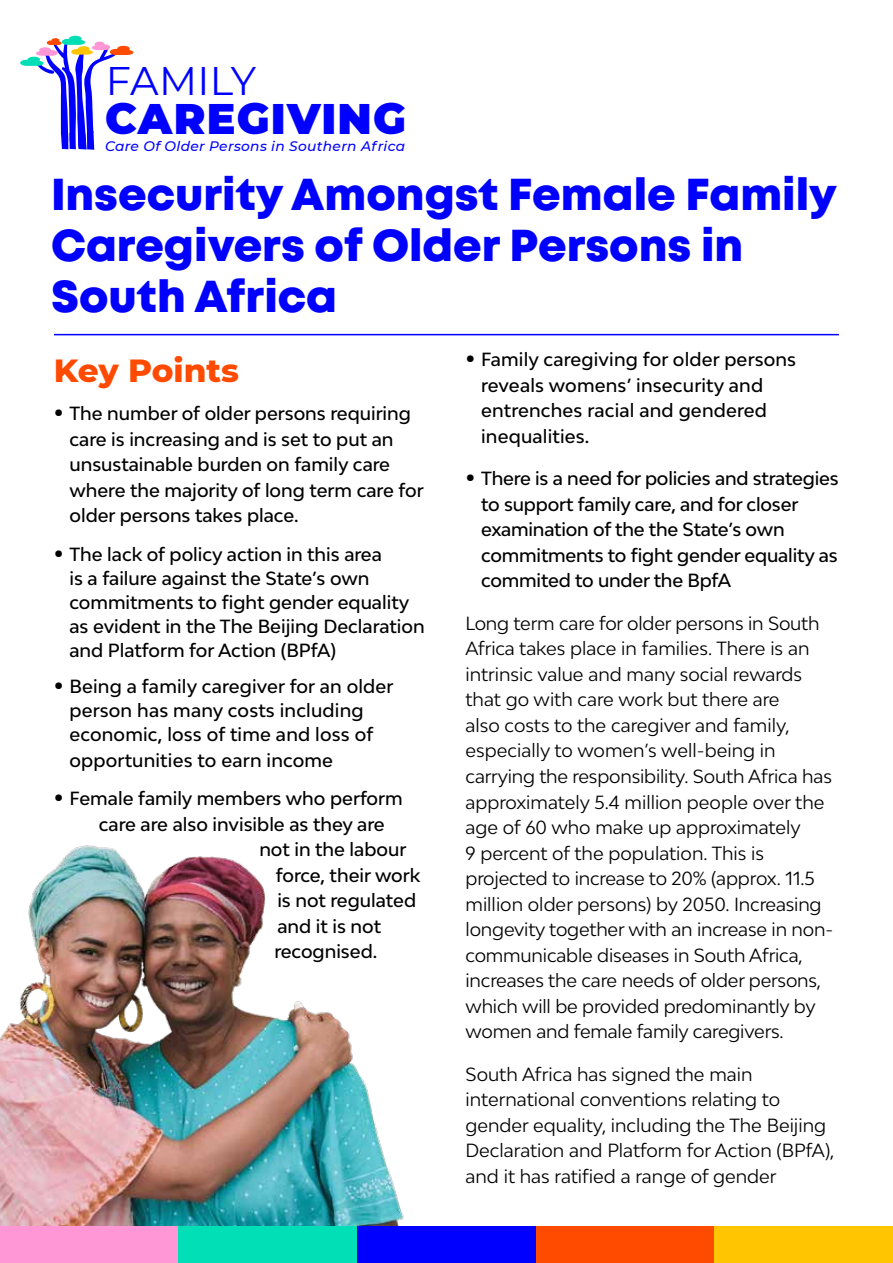
<style>
.page{position:relative;width:893px;height:1263px;background:#fff}
.page>*{position:absolute;margin:0;border:0;box-sizing:border-box;transform-origin:0 0}
.t1{font:44.7px/51px "Mont Heavy DEMO";color:#00f}
.t2{font:900 42.75px "Montserrat";letter-spacing:.03em;color:#00f}
.t3{font:39.9px "Montserrat";letter-spacing:.01em;color:#00f}
.t4{font:800 32.7px "Montserrat";color:#ff4a00}
.t5{font:500 18px/25.5px "Bw Modelica Cyrillic DEMO";color:#000}
.t6{font:18px/25.5px "Bw Modelica Cyrillic DEMO";letter-spacing:-.005em;color:#000}
.t7{font:italic 500 13.8px "Montserrat";letter-spacing:.025em;color:#00f}
.s1{font-weight:800;font-size:24px}
</style>
<div class="page">
<svg style="left:20px;top:36px;width:113px;height:114px"></svg>
<img style="left:0;top:845px;width:519px;height:382px">
<div style="left:0;top:1227px;width:179px;height:36px;background:#ff96d6"></div>
<div style="left:179px;top:1227px;width:178px;height:36px;background:#00dfb6"></div>
<div style="left:357px;top:1227px;width:179px;height:36px;background:#00f"></div>
<div style="left:536px;top:1227px;width:178px;height:36px;background:#ff4b00"></div>
<div style="left:714px;top:1227px;width:179px;height:36px;background:#ffc500"></div>
<hr style="left:54px;top:334px;width:785px;height:1px;background:#00f">
<h3 class="t3" style="left:106px;top:54px;width:152px">FAMILY</h3>
<h2 class="t2" style="left:105px;top:86px;width:302px">CAREGIVING</h2>
<p class="t7" style="left:105px;top:136px;width:302px">Care Of Older Persons in Southern Africa</p>
<h1 class="t1" style="left:51px;top:172px;width:787px">Insecurity Amongst Female Family<br>Caregivers of Older Persons in<br>South Africa</h1>
<h3 class="t4" style="left:54px;top:347px;width:187px">Key Points</h3>
<p class="t5" style="left:69px;top:401px;width:356px;text-indent:-16px"><span class="s1">•</span> The number of older persons requiring care is increasing and is set to put an unsustainable burden on family care where the majority of long term care for older persons takes place.</p>
<p class="t5" style="left:69px;top:542px;width:357px;line-height:24px;text-indent:-16px"><span class="s1">•</span> The lack of policy action in this area<br>is a failure against the State’s own commitments to fight gender equality as evident in the The Beijing Declaration and Platform for Action (BPfA)</p>
<p class="t5" style="left:69px;top:674px;width:326px;line-height:24.5px;text-indent:-16px"><span class="s1">•</span> Being a family caregiver for an older person has many costs including economic, loss of time and loss of opportunities to earn income</p>
<p class="t5" style="left:54px;top:786px;width:350px"><span class="s1">•</span> Female family members who perform</p>
<p class="t5" style="left:99px;top:811px;width:287px">care are also invisible as they are</p>
<p class="t5" style="left:259px;top:837px;width:149px">not in the labour</p>
<p class="t5" style="left:276px;top:862px;width:146px">force, their work</p>
<p class="t5" style="left:277px;top:888px;width:140px">is not regulated</p>
<p class="t5" style="left:277px;top:913px;width:105px">and it is not</p>
<p class="t5" style="left:274px;top:939px;width:104px">recognised.</p>
<p class="t5" style="left:481px;top:347px;width:317px;text-indent:-16px"><span class="s1">•</span> Family caregiving for older persons reveals womens’ insecurity and entrenches racial and gendered inequalities.</p>
<p class="t5" style="left:481px;top:466px;width:359px;text-indent:-16px"><span class="s1">•</span> There is a need for policies and strategies to support family care, and for closer examination of the the State’s own commitments to fight gender equality as commited to under the BpfA</p>
<p class="t6" style="left:465px;top:610px;width:369px">Long term care for older persons in South Africa takes place in families. There is an intrinsic value and many social rewards that go with care work but there are<br>also costs to the caregiver and family, especially to women’s well-being in carrying the responsibility. South Africa has approximately 5.4 million people over the age of 60 who make up approximately<br>9 percent of the population. This is projected to increase to 20% (approx. 11.5 million older persons) by 2050. Increasing longevity together with an increase in non&shy;communicable diseases in South Africa, increases the care needs of older persons, which will be provided predominantly by women and female family caregivers.</p>
<p class="t6" style="left:465px;top:1061px;width:370px">South Africa has signed the main international conventions relating to gender equality, including the The Beijing Declaration and Platform for Action (BPfA), and it has ratified a range of gender</p>
</div>
